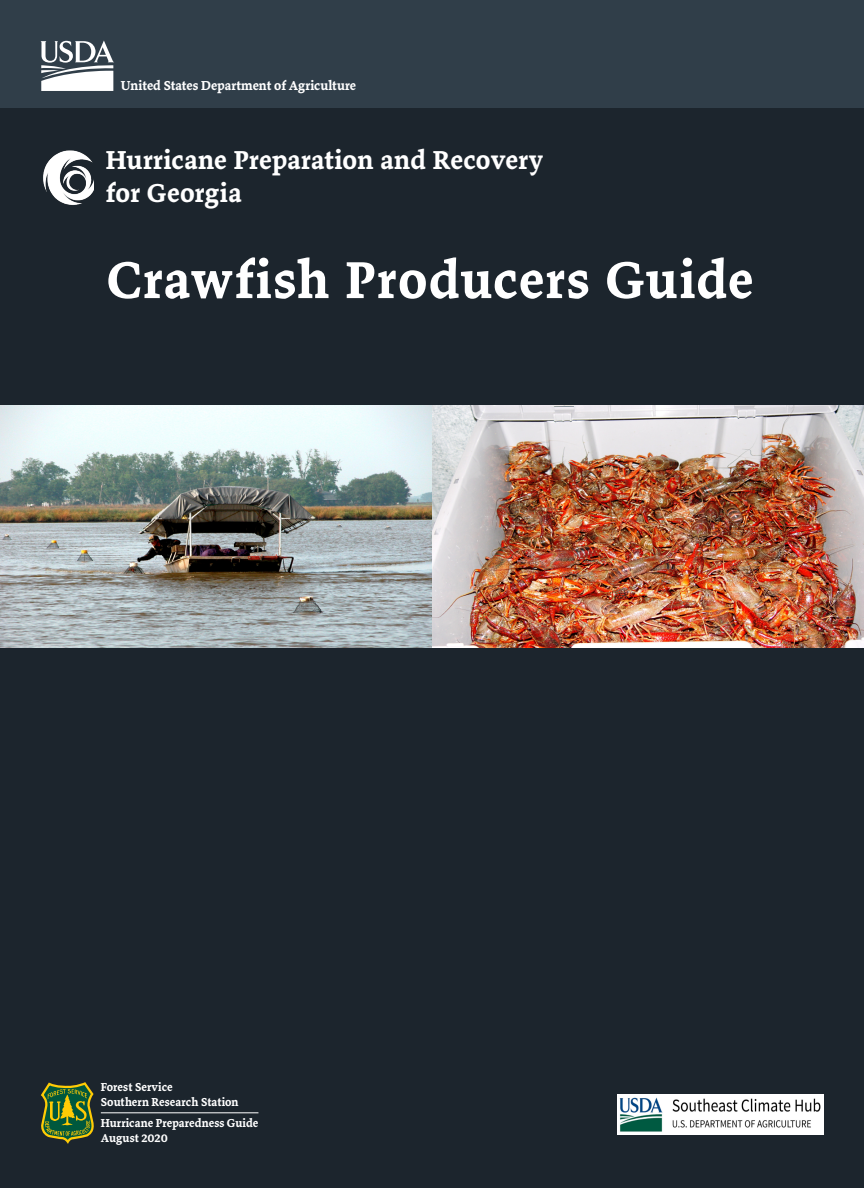
<style>
.page{position:relative;width:864px;height:1188px;background:#1c252d}
.page>*{position:absolute;margin:0;border:0;box-sizing:border-box;transform-origin:0 0}
.t1{font:700 54px "Valkyrie T3";letter-spacing:.025em;color:#fff}
.t2{font:700 27px/33px "Valkyrie T3";letter-spacing:.005em;color:#fff}
.t3{font:700 13.5px "Valkyrie T3";color:#fff}
.t4{font:700 12px/15px "Valkyrie T3";letter-spacing:.005em;color:#fff}
</style>
<div class="page">
<div style="left:0;top:0;width:864px;height:107px;background:#303e49"></div>
<svg style="left:41px;top:40px;width:73px;height:51px"></svg>
<svg style="left:40px;top:1082px;width:54px;height:62px"></svg>
<hr style="left:101px;top:1113px;width:157px;height:1px;background:#fff">
<img style="left:43px;top:150px;width:50px;height:55px">
<img style="left:617px;top:1095px;width:207px;height:40px">
<img style="left:0;top:406px;width:864px;height:242px">
<p class="t3" style="left:121px;top:77px;width:237px">United States Department of Agriculture</p>
<h2 class="t2" style="left:106px;top:143px;width:439px">Hurricane Preparation and Recovery for Georgia</h2>
<h1 class="t1" style="left:106px;top:246px;width:648px">Crawfish Producers Guide</h1>
<p class="t4" style="left:101px;top:1079px;width:139px">Forest Service<br>Southern Research Station</p>
<p class="t4" style="left:101px;top:1115px;width:159px">Hurricane Preparedness Guide<br>August 2020</p>
</div>
